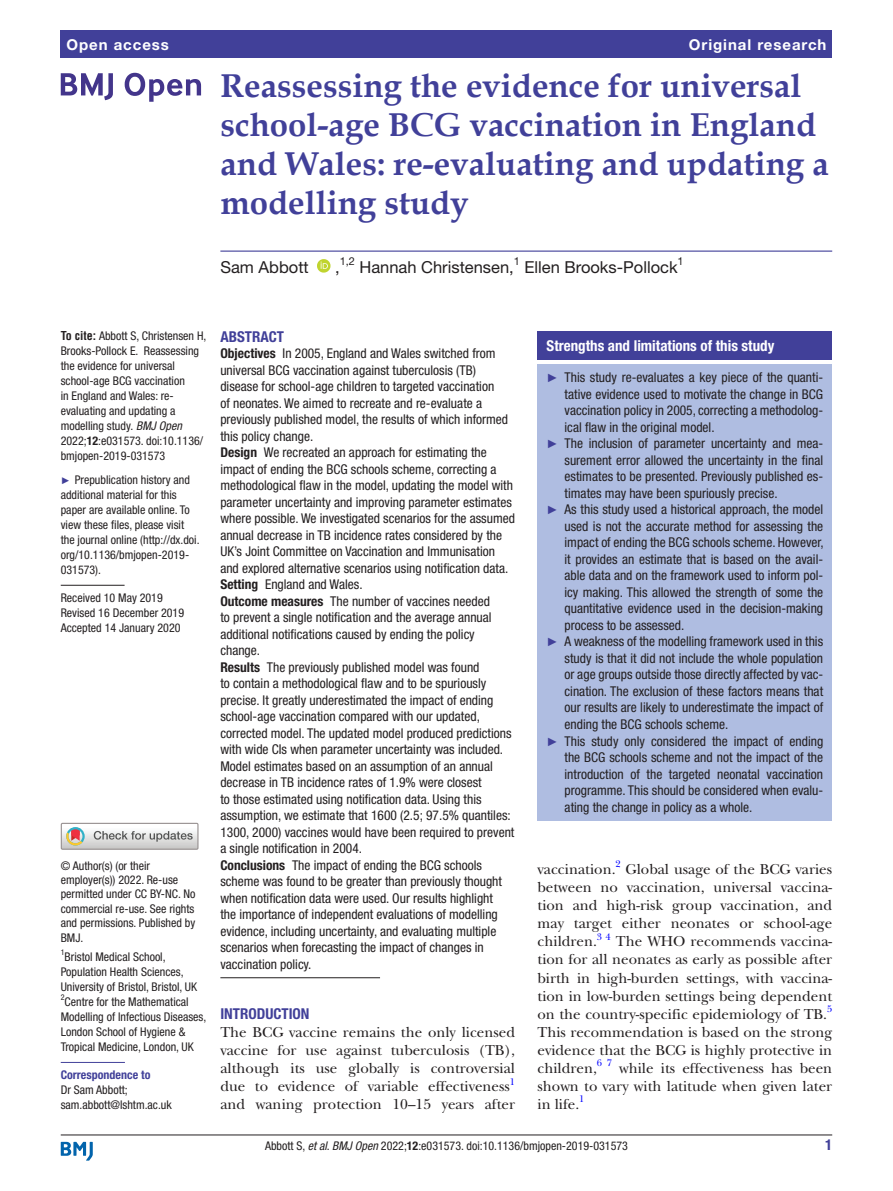
<style>
.page{position:relative;width:893px;height:1191px;background:#fff}
.page>*{position:absolute;margin:0;border:0;box-sizing:border-box;transform-origin:0 0}
.t1{font:700 33px/39px "Book Antiqua";color:#414099}
.t2{font:16.5px "Helvetica Neue LT Std";color:#231f20}
.t3{font:15px/18.1px "New Baskerville";color:#231f20;text-align:justify}
.t4{font:700 condensed 15px "Helvetica Neue LT Std";color:#fff}
.t5{font:700 15px "Helvetica Neue LT Std";letter-spacing:.065em;color:#fff}
.t6{font:700 condensed 15px "Helvetica Neue LT Std";color:#414099}
.t7{font:condensed 13.5px/16.5px "Helvetica Neue LT Std";color:#231f20}
.t8{font:condensed 12px/15px "Helvetica Neue LT Std";color:#231f20}
.t9{font:700 condensed 12px "Helvetica Neue LT Std";color:#414099}
.t10{font:10.95px "Helvetica Neue LT Std";color:#231f20}
.t11{font:9.9px "New Baskerville";color:#00f}
.t12{font:condensed 7.95px "Helvetica Neue LT Std";color:#231f20}
.s1{font-family:"Helvetica LT Std";font-weight:700}
.s2{font-style:italic}
.s3{font-weight:700}
.s4{font-family:"Arial";font-stretch:normal;font-size:9.75px;color:#414099}
.s5{font-family:"Arial";font-stretch:normal;font-size:12px;color:#414099}
</style>
<div class="page">
<hr style="left:61px;top:1134px;width:771px;height:1px;background:#231f20">
<svg style="left:61px;top:1141px;width:32px;height:19px"></svg>
<div style="left:61px;top:31px;width:771px;height:27px;background:#414099"></div>
<hr style="left:220px;top:250px;width:612px;height:2px;background:#414099">
<svg style="left:317px;top:259px;width:13px;height:14px"></svg>
<hr style="left:61px;top:585px;width:64px;height:1px;background:#231f20">
<hr style="left:61px;top:1062px;width:64px;height:1px;background:#414099">
<svg style="left:61px;top:73px;width:52px;height:27px"></svg>
<svg style="left:125px;top:73px;width:76px;height:29px"></svg>
<div style="left:61px;top:822px;width:138px;height:27px;border:1px solid #969090"></div>
<svg style="left:61px;top:823px;width:137px;height:26px"></svg>
<div style="left:538px;top:331px;width:294px;height:29px;background:#414099"></div>
<div style="left:538px;top:364px;width:294px;height:456px;background:#afbde1"></div>
<hr style="left:220px;top:977px;width:160px;height:1px;background:#231f20">
<p class="t5" style="left:66px;top:35px;width:104px">Open access</p>
<p class="t5" style="left:689px;top:35px;width:139px">Original research</p>
<h1 class="t1" style="left:220px;top:66px;width:610px">Reassessing the evidence for universal school-age BCG vaccination in England and Wales: re-evaluating and updating a modelling study</h1>
<p class="t2" style="left:220px;top:257px;width:90px">Sam Abbott</p>
<p class="t2" style="left:335px;top:257px;width:6px">,</p>
<p class="t10" style="left:340px;top:255px;width:17px">1,2</p>
<p class="t2" style="left:359px;top:257px;width:156px">Hannah Christensen,</p>
<p class="t10" style="left:514px;top:255px;width:8px">1</p>
<p class="t2" style="left:524px;top:257px;width:155px">Ellen Brooks-Pollock</p>
<p class="t10" style="left:678px;top:255px;width:8px">1</p>
<p class="t8" style="left:61px;top:328px;width:147px"><span class="s1">To cite:</span> Abbott S, Christensen H,<br>Brooks-Pollock E. Reassessing the evidence for universal school-age BCG vaccination<br>in England and Wales: re&shy;evaluating and updating a modelling study. <span class="s2">BMJ Open<br></span>2022;<span class="s3">12</span>:e031573. doi:10.1136/ bmjopen-2019-031573</p>
<p class="t8" style="left:61px;top:472px;width:140px"><span class="s4">►</span> Prepublication history and additional material for this paper are available online. To view these files, please visit the journal online (http://dx.doi. org/10.1136/bmjopen-2019-<br>031573).</p>
<p class="t8" style="left:61px;top:590px;width:125px">Received 10 May 2019<br>Revised 16 December 2019<br>Accepted 14 January 2020</p>
<p class="t8" style="left:61px;top:858px;width:136px;line-height:14.4px">© Author(s) (or their employer(s)) 2022. Re-use permitted under CC BY-NC. No commercial re-use. See rights and permissions. Published by<br>BMJ.</p>
<p class="t12" style="left:61px;top:948px;width:5px">1</p>
<p class="t8" style="left:61px;top:949px;width:147px;text-indent:4px">Bristol Medical School,<br>Population Health Sciences,<br>University of Bristol, Bristol, UK<br><sup>2</sup>Centre for the Mathematical<br>Modelling of Infectious Diseases,<br>London School of Hygiene &amp;<br>Tropical Medicine, London, UK</p>
<p class="t9" style="left:61px;top:1067px;width:91px">Correspondence to</p>
<p class="t8" style="left:61px;top:1082px;width:113px">Dr Sam Abbott; sam.abbott@lshtm.ac.uk</p>
<p class="t6" style="left:220px;top:327px;width:65px">Abstract</p>
<p class="t7" style="left:220px;top:345px;width:296px"><span class="s3">Objectives</span> In 2005, England and Wales switched from universal BCG vaccination against tuberculosis (TB) disease for school-age children to targeted vaccination<br>of neonates. We aimed to recreate and re-evaluate a previously published model, the results of which informed this policy change.<br><span class="s3">Design</span> We recreated an approach for estimating the impact of ending the BCG schools scheme, correcting a methodological flaw in the model, updating the model with parameter uncertainty and improving parameter estimates where possible. We investigated scenarios for the assumed annual decrease in TB incidence rates considered by the UK’s Joint Committee on Vaccination and Immunisation and explored alternative scenarios using notification data.<br><span class="s3">Setting</span> England and Wales.<br><span class="s3">Outcome measures</span> The number of vaccines needed<br>to prevent a single notification and the average annual additional notifications caused by ending the policy change.<br><span class="s3">Results</span> The previously published model was found<br>to contain a methodological flaw and to be spuriously precise. It greatly underestimated the impact of ending school-age vaccination compared with our updated, corrected model. The updated model produced predictions with wide CIs when parameter uncertainty was included.<br>Model estimates based on an assumption of an annual decrease in TB incidence rates of 1.9% were closest<br>to those estimated using notification data. Using this assumption, we estimate that 1600 (2.5; 97.5% quantiles:<br>1300, 2000) vaccines would have been required to prevent a single notification in 2004.<br><span class="s3">Conclusions</span> The impact of ending the BCG schools scheme was found to be greater than previously thought when notification data were used. Our results highlight<br>the importance of independent evaluations of modelling evidence, including uncertainty, and evaluating multiple scenarios when forecasting the impact of changes in vaccination policy.</p>
<p class="t6" style="left:220px;top:1005px;width:91px">Introduction</p>
<p class="t3" style="left:220px;top:1023px;width:296px">The BCG vaccine remains the only licensed vaccine for use against tuberculosis (TB), although its use globally is controversial due to evidence of variable effectiveness</p>
<p class="t11" style="left:510px;top:1075px;width:7px">1</p>
<p class="t3" style="left:220px;top:1095px;width:296px">and waning protection 10–15 years after</p>
<p class="t4" style="left:547px;top:336px;width:229px">Strengths and limitations of this study</p>
<p class="t7" style="left:547px;top:369px;width:278px"><span class="s5">►</span> This study re-evaluates a key piece of the quanti-</p>
<p class="t7" style="left:565px;top:386px;width:260px">tative evidence used to motivate the change in BCG</p>
<p class="t7" style="left:565px;top:402px;width:260px">vaccination policy in 2005, correcting a methodolog-</p>
<p class="t7" style="left:565px;top:419px;width:152px">ical flaw in the original model.</p>
<p class="t7" style="left:547px;top:435px;width:278px"><span class="s5">►</span> The inclusion of parameter uncertainty and mea-</p>
<p class="t7" style="left:565px;top:452px;width:260px">surement error allowed the uncertainty in the final</p>
<p class="t7" style="left:565px;top:468px;width:260px">estimates to be presented. Previously published es-</p>
<p class="t7" style="left:565px;top:485px;width:215px">timates may have been spuriously precise.</p>
<p class="t7" style="left:547px;top:501px;width:278px"><span class="s5">►</span> As this study used a historical approach, the model</p>
<p class="t7" style="left:565px;top:518px;width:260px">used is not the accurate method for assessing the</p>
<p class="t7" style="left:565px;top:534px;width:261px">impact of ending the BCG schools scheme. However,</p>
<p class="t7" style="left:565px;top:551px;width:260px">it provides an estimate that is based on the avail-</p>
<p class="t7" style="left:565px;top:567px;width:260px">able data and on the framework used to inform pol-</p>
<p class="t7" style="left:565px;top:584px;width:260px">icy making. This allowed the strength of some the</p>
<p class="t7" style="left:565px;top:600px;width:260px">quantitative evidence used in the decision-making</p>
<p class="t7" style="left:565px;top:617px;width:121px">process to be assessed.</p>
<p class="t7" style="left:547px;top:633px;width:278px"><span class="s5">►</span> A weakness of the modelling framework used in this</p>
<p class="t7" style="left:565px;top:650px;width:260px">study is that it did not include the whole population</p>
<p class="t7" style="left:565px;top:666px;width:260px">or age groups outside those directly affected by vac-</p>
<p class="t7" style="left:565px;top:683px;width:260px">cination. The exclusion of these factors means that</p>
<p class="t7" style="left:565px;top:699px;width:260px">our results are likely to underestimate the impact of</p>
<p class="t7" style="left:565px;top:716px;width:165px">ending the BCG schools scheme.</p>
<p class="t7" style="left:547px;top:732px;width:278px"><span class="s5">►</span> This study only considered the impact of ending</p>
<p class="t7" style="left:565px;top:749px;width:260px">the BCG schools scheme and not the impact of the</p>
<p class="t7" style="left:565px;top:765px;width:260px">introduction of the targeted neonatal vaccination</p>
<p class="t7" style="left:565px;top:782px;width:260px">programme. This should be considered when evalu-</p>
<p class="t7" style="left:565px;top:798px;width:189px">ating the change in policy as a whole.</p>
<p class="t3" style="left:538px;top:860px;width:296px">vaccination.<sup>2</sup> Global usage of the BCG varies between no vaccination, universal vaccina&shy;tion and high-risk group vaccination, and may target either neonates or school-age children.</p>
<p class="t11" style="left:597px;top:930px;width:15px">3 4</p>
<p class="t3" style="left:538px;top:932px;width:296px;text-indent:78px">The WHO recommends vaccina&shy;tion for all neonates as early as possible after birth in high-burden settings, with vaccina&shy;tion in low-burden settings being dependent on the country-specific epidemiology of TB.<sup>5<br></sup>This recommendation is based on the strong evidence that the BCG is highly protective in children,</p>
<p class="t11" style="left:597px;top:1057px;width:17px">6 7</p>
<p class="t3" style="left:538px;top:1059px;width:296px;text-indent:82px">while its effectiveness has been shown to vary with latitude when given later in life.<sup>1</sup></p>
<p class="t8" style="left:265px;top:1137px;width:364px">Abbott S, <span class="s2">et al</span>. <span class="s2">BMJ Open</span> 2022;<span class="s3">12</span>:e031573. doi:10.1136/bmjopen-2019-031573</p>
<p class="t6" style="left:825px;top:1135px;width:9px">1</p>
</div>
